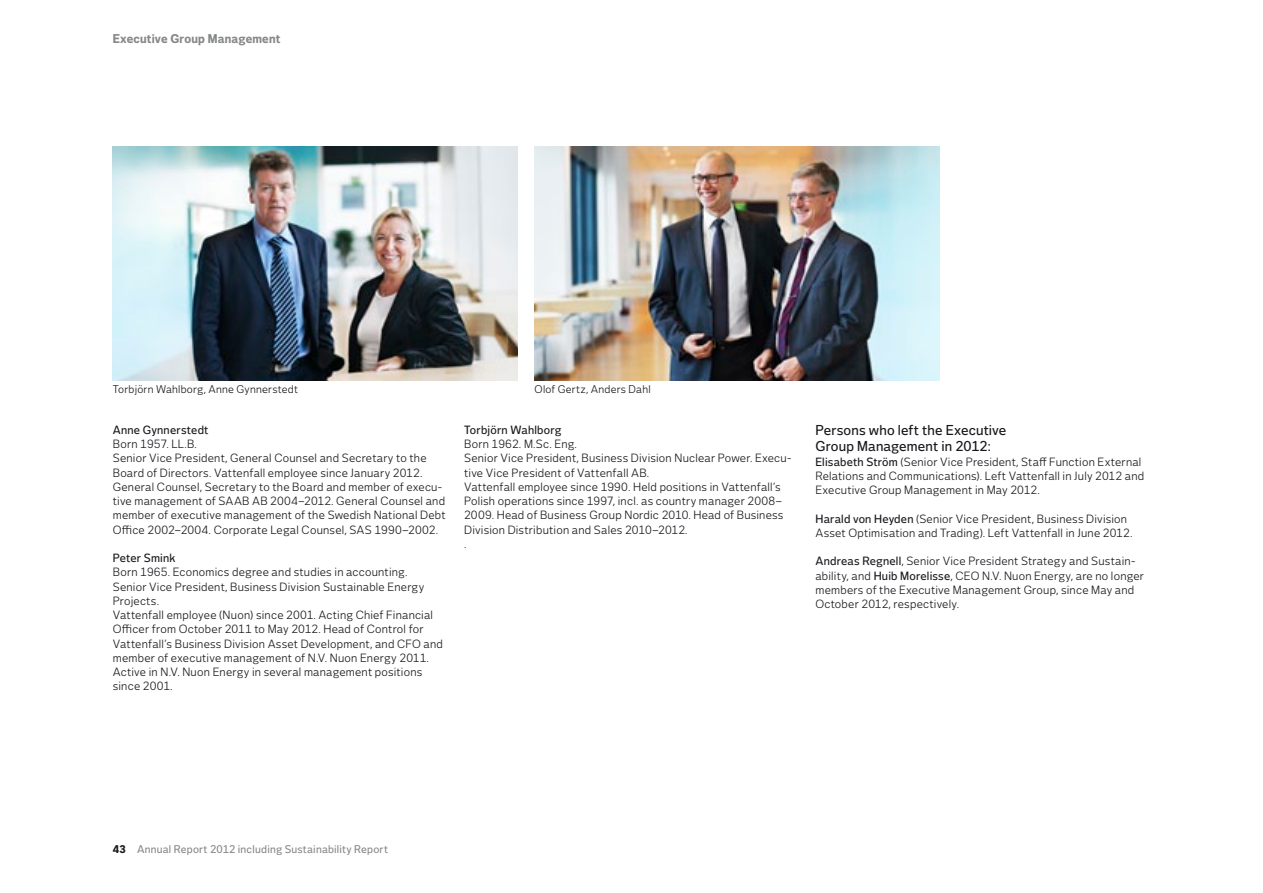
<style>
.page{position:relative;width:1263px;height:893px;background:#fff}
.page>*{position:absolute;margin:0;border:0;box-sizing:border-box;transform-origin:0 0}
.t1{font:500 13.5px/15.8px "Vattenfall Voice";letter-spacing:.01em;color:#1a171c}
.t2{font:800 12px "Vattenfall Voice";letter-spacing:.015em;color:#87888a}
.t3{font:11.25px/14.2px "Vattenfall Voice";letter-spacing:.015em;color:#1a171c}
.t4{font:500 11.25px "Vattenfall Voice";letter-spacing:.02em;color:#1a171c}
.t5{font:10.5px "Vattenfall Voice";letter-spacing:.025em;color:#1a171c}
.t6{font:500 10.5px "Vattenfall Voice";letter-spacing:.02em;color:#87888a}
.s1{font-weight:500}
.s2{font-weight:800;color:#1a171c}
</style>
<div class="page">
<img style="left:113px;top:147px;width:404px;height:234px">
<img style="left:534px;top:147px;width:405px;height:234px">
<p class="t2" style="left:113px;top:32px;width:169px">Executive Group Management</p>
<p class="t5" style="left:113px;top:383px;width:187px">Torbjörn Wahlborg, Anne Gynnerstedt</p>
<p class="t5" style="left:534px;top:383px;width:118px">Olof Gertz, Anders Dahl</p>
<p class="t4" style="left:113px;top:423px;width:97px">Anne Gynnerstedt</p>
<p class="t3" style="left:113px;top:437px;width:334px">Born 1957. LL.B.<br>Senior Vice President, General Counsel and Secretary to the Board of Directors. Vattenfall employee since January 2012.<br>General Counsel, Secretary to the Board and member of execu&shy;tive management of SAAB AB 2004–2012. General Counsel and member of executive management of the Swedish National Debt Office 2002–2004. Corporate Legal Counsel, SAS 1990–2002.</p>
<p class="t4" style="left:113px;top:552px;width:64px">Peter Smink</p>
<p class="t3" style="left:113px;top:565px;width:332px">Born 1965. Economics degree and studies in accounting.<br>Senior Vice President, Business Division Sustainable Energy Projects.<br>Vattenfall employee (Nuon) since 2001. Acting Chief Financial Officer from October 2011 to May 2012. Head of Control for Vattenfall’s Business Division Asset Development, and CFO and member of executive management of N.V. Nuon Energy 2011.<br>Active in N.V. Nuon Energy in several management positions since 2001.</p>
<p class="t4" style="left:464px;top:423px;width:99px">Torbjörn Wahlborg</p>
<p class="t3" style="left:464px;top:437px;width:329px">Born 1962. M.Sc. Eng.<br>Senior Vice President, Business Division Nuclear Power. Execu&shy;tive Vice President of Vattenfall AB.<br>Vattenfall employee since 1990. Held positions in Vattenfall’s Polish operations since 1997, incl. as country manager 2008– 2009. Head of Business Group Nordic 2010. Head of Business Division Distribution and Sales 2010–2012.<br>.</p>
<p class="t1" style="left:815px;top:423px;width:192px">Persons who left the Executive<br>Group Management in 2012:</p>
<p class="t3" style="left:815px;top:454px;width:330px"><span class="s1">Elisabeth Ström</span> (Senior Vice President, Staff Function External<br>Relations and Communications). Left Vattenfall in July 2012 and<br>Executive Group Management in May 2012.</p>
<p class="t3" style="left:815px;top:511px;width:318px"><span class="s1">Harald von Heyden</span> (Senior Vice President, Business Division<br>Asset Optimisation and Trading). Left Vattenfall in June 2012.</p>
<p class="t3" style="left:815px;top:554px;width:330px"><span class="s1">Andreas Regnell</span>, Senior Vice President Strategy and Sustain&shy;ability, and <span class="s1">Huib Morelisse</span>, CEO N.V. Nuon Energy, are no longer members of the Executive Management Group, since May and October 2012, respectively.</p>
<p class="t6" style="left:113px;top:843px;width:277px"><span class="s2">43</span> Annual Report 2012 including Sustainability Report</p>
</div>
